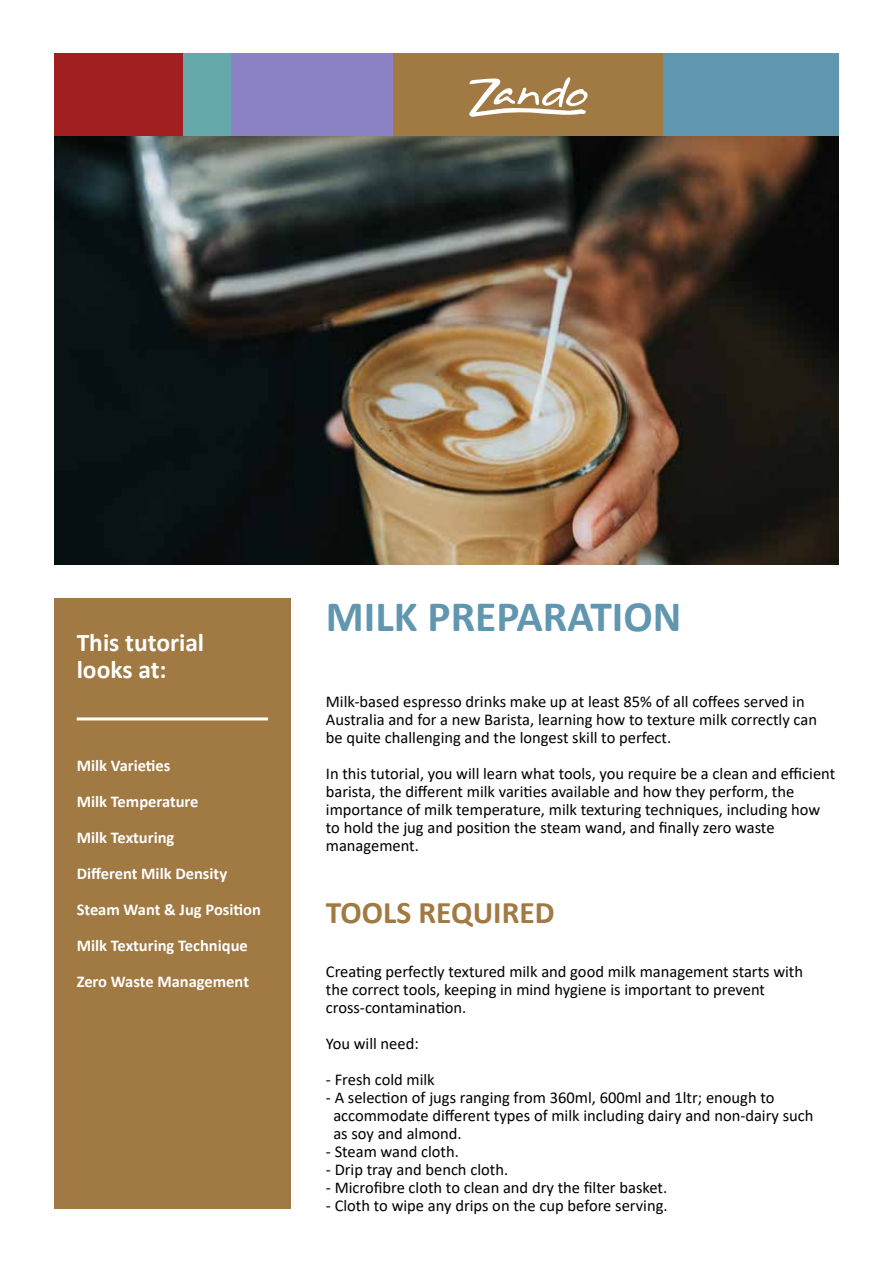
<style>
.page{position:relative;width:893px;height:1263px;background:#fff}
.page>*{position:absolute;margin:0;border:0;box-sizing:border-box;transform-origin:0 0}
.t1{font:700 43.5px "Calibri";color:#6196b1}
.t2{font:700 31.5px "Calibri";color:#a17942}
.t3{font:700 25.5px/27px "Calibri";color:#fff}
.t4{font:16.5px/18px "Calibri";color:#000}
.t5{font:700 16.5px/36px "Calibri";color:#fff}
</style>
<div class="page">
<img style="left:54px;top:136px;width:785px;height:429px">
<div style="left:54px;top:598px;width:237px;height:611px;background:#a17942"></div>
<hr style="left:77px;top:717px;width:191px;height:3px;background:#fff">
<div style="left:363px;top:53px;width:335px;height:83px;background:#a17942"></div>
<div style="left:174px;top:53px;width:83px;height:83px;background:#64a8a9"></div>
<div style="left:231px;top:53px;width:161px;height:83px;background:#8c83c4"></div>
<div style="left:54px;top:53px;width:129px;height:83px;background:#a11e21"></div>
<div style="left:663px;top:53px;width:176px;height:83px;background:#6196b1"></div>
<svg style="left:469px;top:77px;width:118px;height:40px"></svg>
<h3 class="t3" style="left:77px;top:628px;width:129px">This tutorial looks at:</h3>
<p class="t5" style="left:77px;top:747px;width:186px">Milk Varieties<br>Milk Temperature<br>Milk Texturing<br>Different Milk Density<br>Steam Want &amp; Jug Position<br>Milk Texturing Technique<br>Zero Waste Management</p>
<h1 class="t1" style="left:326px;top:586px;width:357px">MILK PREPARATION</h1>
<p class="t4" style="left:326px;top:692px;width:493px">Milk-based espresso drinks make up at least 85% of all coffees served in<br>Australia and for a new Barista, learning how to texture milk correctly can be quite challenging and the longest skill to perfect.</p>
<p class="t4" style="left:326px;top:764px;width:511px">In this tutorial, you will learn what tools, you require be a clean and efficient barista, the different milk varities available and how they perform, the importance of milk temperature, milk texturing techniques, including how to hold the jug and position the steam wand, and finally zero waste management.</p>
<h2 class="t2" style="left:326px;top:890px;width:230px">TOOLS REQUIRED</h2>
<p class="t4" style="left:326px;top:962px;width:479px">Creating perfectly textured milk and good milk management starts with the correct tools, keeping in mind hygiene is important to prevent cross-contamination.</p>
<p class="t4" style="left:326px;top:1034px;width:94px">You will need:</p>
<p class="t4" style="left:326px;top:1070px;width:110px">- Fresh cold milk</p>
<p class="t4" style="left:333px;top:1088px;width:482px;text-indent:-7px">- A selection of jugs ranging from 360ml, 600ml and 1ltr; enough to accommodate different types of milk including dairy and non-dairy such as soy and almond.</p>
<p class="t4" style="left:326px;top:1142px;width:135px">- Steam wand cloth.</p>
<p class="t4" style="left:326px;top:1160px;width:184px">- Drip tray and bench cloth.</p>
<p class="t4" style="left:326px;top:1178px;width:343px">- Microfibre cloth to clean and dry the filter basket.</p>
<p class="t4" style="left:326px;top:1196px;width:343px">- Cloth to wipe any drips on the cup before serving.</p>
</div>
